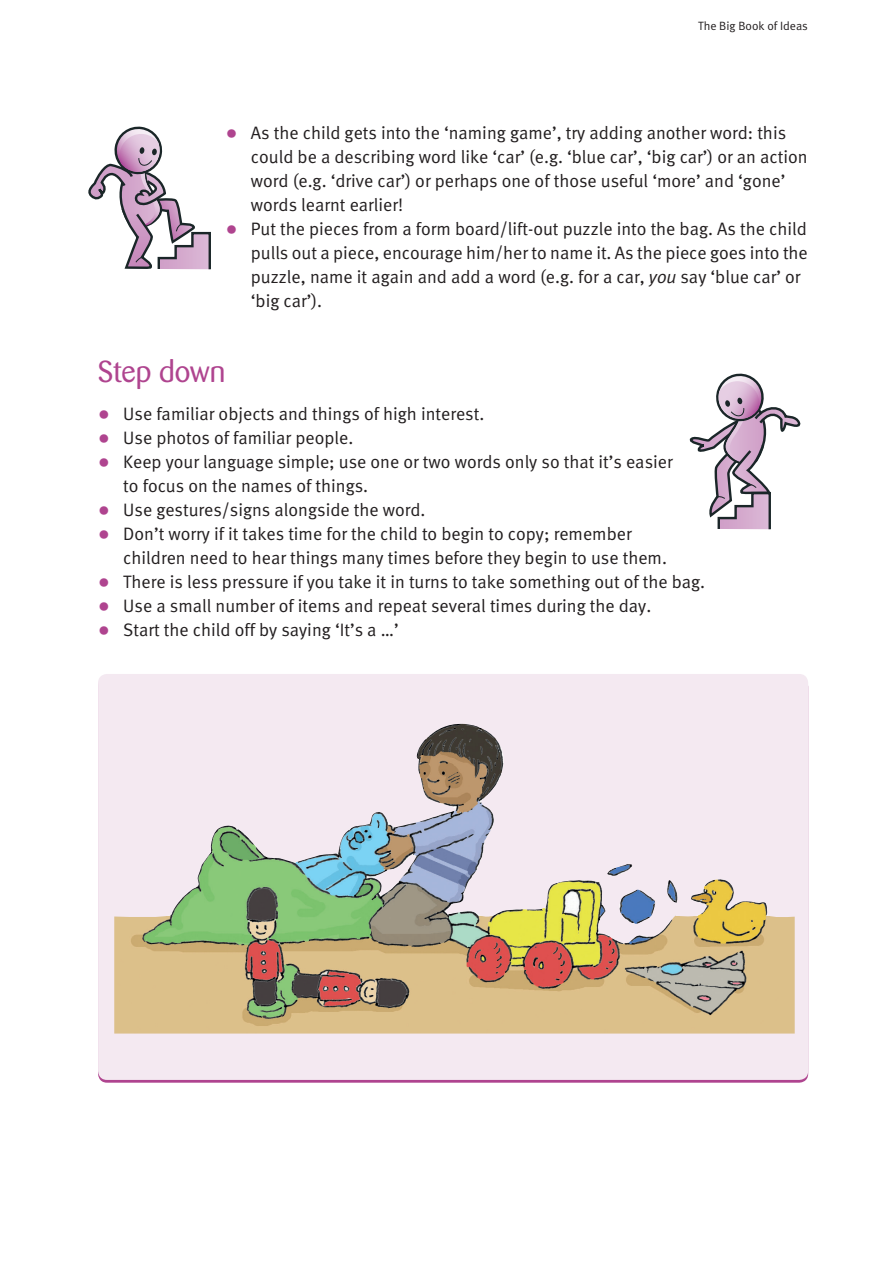
<style>
.page{position:relative;width:893px;height:1263px;background:#fff}
.page>*{position:absolute;margin:0;border:0;box-sizing:border-box;transform-origin:0 0}
.t1{font:30px "Barmeno";color:#af448f}
.t2{font:18px/24px "Meta Normal LF";color:#231f20}
.t3{font:12px "Meta Normal LF";color:#231f20}
.s1{font-size:24px;color:#af448f}
.s2{font-style:italic}
</style>
<div class="page">
<svg style="left:88px;top:126px;width:123px;height:144px"></svg>
<svg style="left:689px;top:374px;width:112px;height:156px"></svg>
<div style="left:98px;top:674px;width:710px;height:406px;background:#f4e9f1;border-radius:9px"></div>
<img style="left:114px;top:724px;width:681px;height:309px">
<p class="t3" style="left:698px;top:19px;width:111px">The Big Book of Ideas</p>
<p class="t2" style="left:251px;top:121px;width:558px;text-indent:-26px"><span class="s1">•</span> As the child gets into the ‘naming game’, try adding another word: this could be a describing word like ‘car’ (e.g. ‘blue car’, ‘big car’) or an action word (e.g. ‘drive car’) or perhaps one of those useful ‘more’ and ‘gone’ words learnt earlier!</p>
<p class="t2" style="left:251px;top:217px;width:558px;text-indent:-26px"><span class="s1">•</span> Put the pieces from a form board/lift-out puzzle into the bag. As the child pulls out a piece, encourage him/her to name it. As the piece goes into the puzzle, name it again and add a word (e.g. for a car, <span class="s2">you</span> say ‘blue car’ or ‘big car’).</p>
<h1 class="t1" style="left:98px;top:355px;width:129px">Step down</h1>
<p class="t2" style="left:98px;top:401px;width:388px"><span class="s1">•</span> Use familiar objects and things of high interest.</p>
<p class="t2" style="left:98px;top:425px;width:257px"><span class="s1">•</span> Use photos of familiar people.</p>
<p class="t2" style="left:123px;top:449px;width:551px;text-indent:-26px"><span class="s1">•</span> Keep your language simple; use one or two words only so that it’s easier to focus on the names of things.</p>
<p class="t2" style="left:98px;top:497px;width:329px"><span class="s1">•</span> Use gestures/signs alongside the word.</p>
<p class="t2" style="left:123px;top:521px;width:545px;text-indent:-26px"><span class="s1">•</span> Don’t worry if it takes time for the child to begin to copy; remember children need to hear things many times before they begin to use them.</p>
<p class="t2" style="left:98px;top:569px;width:609px"><span class="s1">•</span> There is less pressure if you take it in turns to take something out of the bag.</p>
<p class="t2" style="left:98px;top:593px;width:555px"><span class="s1">•</span> Use a small number of items and repeat several times during the day.</p>
<p class="t2" style="left:98px;top:617px;width:302px"><span class="s1">•</span> Start the child off by saying ‘It’s a …’</p>
</div>
